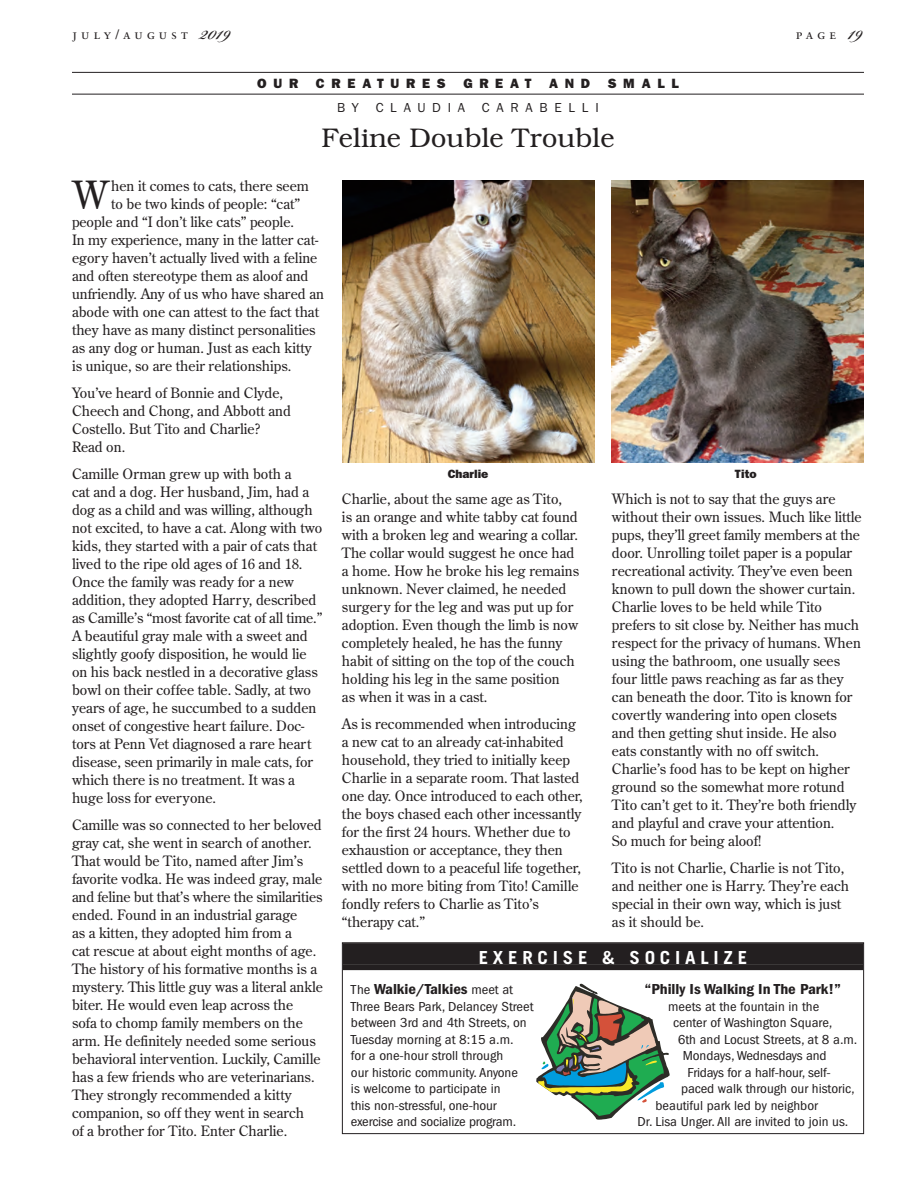
<style>
.page{position:relative;width:918px;height:1188px;background:#fff}
.page>*{position:absolute;margin:0;border:0;box-sizing:border-box;transform-origin:0 0}
.t1{font:38.85px "Century Old Style";color:#231f20}
.t2{font:31.5px "Bickham Script Pro";color:#231f20}
.t3{font:300 27px "Bookman";color:#231f20}
.t4{font:700 18px "Trade Gothic";letter-spacing:.25em;color:#fff;scale:1.05 1}
.t5{font:600 condensed 15px "Franklin Gothic";color:#231f20;scale:1.1 1}
.t6{font:14.25px/18px "Century Old Style";color:#231f20}
.t7{font:condensed 13.5px/16.5px "Franklin Gothic";color:#231f20;scale:1.1 1}
.t8{font:800 13.5px "Franklin Gothic";letter-spacing:.5em;color:#231f20}
.t9{font:13.5px "Franklin Gothic";letter-spacing:.5em;color:#231f20}
.t10{font:13.5px "Sabon Roman SC";letter-spacing:.3em;color:#231f20}
.t11{font:800 12px "Franklin Gothic";color:#231f20}
.s1{font-weight:400;font-size:13.5px}
</style>
<div class="page">
<hr style="left:72px;top:72px;width:792px;height:1px;background:#231f20">
<hr style="left:72px;top:94px;width:792px;height:1px;background:#231f20">
<img style="left:611px;top:180px;width:252px;height:283px">
<img style="left:342px;top:180px;width:252px;height:283px">
<div style="left:342px;top:942px;width:522px;height:192px;border:1px solid #231f20"></div>
<div style="left:343px;top:943px;width:520px;height:21px;background:#231f20"></div>
<div style="left:343px;top:964px;width:520px;height:6px;background:#231f20"></div>
<svg style="left:536px;top:984px;width:134px;height:136px"></svg>
<p class="t10" style="left:72px;top:29px;width:118px">july/august</p>
<h2 class="t2" style="left:200px;top:10px;width:32px">2019</h2>
<p class="t10" style="left:796px;top:29px;width:42px">page</p>
<h2 class="t2" style="left:848px;top:10px;width:16px">19</h2>
<p class="t8" style="left:257px;top:75px;width:43px">OUR</p>
<p class="t8" style="left:316px;top:75px;width:131px">CREATURES</p>
<p class="t8" style="left:463px;top:75px;width:70px">GREAT</p>
<p class="t8" style="left:549px;top:75px;width:43px">AND</p>
<p class="t8" style="left:608px;top:75px;width:73px">SMALL</p>
<p class="t9" style="left:337px;top:99px;width:129px">BY CLAUDIA</p>
<p class="t9" style="left:482px;top:99px;width:118px">CARABELLI</p>
<h3 class="t3" style="left:322px;top:122px;width:294px">Feline Double Trouble</h3>
<h1 class="t1" style="left:73px;top:173px;width:38px">W</h1>
<p class="t6" style="left:111px;top:177px;width:199px">hen it comes to cats, there seem</p>
<p class="t6" style="left:111px;top:195px;width:190px">to be two kinds of people: “cat”</p>
<p class="t6" style="left:72px;top:213px;width:224px">people and “I don’t like cats” people.</p>
<p class="t6" style="left:72px;top:231px;width:248px">In my experience, many in the latter cat-</p>
<p class="t6" style="left:72px;top:249px;width:247px">egory haven’t actually lived with a feline</p>
<p class="t6" style="left:72px;top:267px;width:238px">and often stereotype them as aloof and</p>
<p class="t6" style="left:72px;top:285px;width:253px">unfriendly. Any of us who have shared an</p>
<p class="t6" style="left:72px;top:303px;width:249px">abode with one can attest to the fact that</p>
<p class="t6" style="left:72px;top:321px;width:245px">they have as many distinct personalities</p>
<p class="t6" style="left:72px;top:339px;width:242px">as any dog or human. Just as each kitty</p>
<p class="t6" style="left:72px;top:357px;width:221px">is unique, so are their relationships.</p>
<p class="t6" style="left:72px;top:384px;width:220px">You’ve heard of Bonnie and Clyde,<br>Cheech and Chong, and Abbott and<br>Costello. But Tito and Charlie?<br>Read on.</p>
<p class="t6" style="left:72px;top:465px;width:252px">Camille Orman grew up with both a<br>cat and a dog. Her husband, Jim, had a dog as a child and was willing, although not excited, to have a cat. Along with two kids, they started w ith a pair of cats that lived to the ripe old ages of 16 and 18.<br>Once the family was ready for a new addition, they adopted Harry, described as Camille’s “most favorite cat of all time.” A beautiful gray male with a sweet and slightly goofy disposition, he would lie on his back nestled in a decorative glass bowl on their coffee table. Sadly, at two years of age, he succumbed to a sudden onset of congestive heart failure. Doc&shy;tors at Penn Vet diagnosed a rare heart disease, seen primarily in male cats, for which there is no treatment. It was a huge loss for everyone.</p>
<p class="t6" style="left:72px;top:816px;width:253px">Camille was so connected to her beloved gray cat, she went in search of another.<br>That would be Tito, named after Jim’s favorite vodka. He was indeed gray, male and feline but that’s where the similarities ended. Found in an industrial garage<br>as a kitten, they adopted him from a<br>cat rescue at about eight months of age.<br>The history of his formative months is a mystery. This little guy was a literal ankle biter. He would even leap across the<br>sofa to chomp family members on the arm. He definitely needed some serious behavioral intervention. Luckily, Camille has a few friends who are veterinarians.<br>They strongly recommended a kitty companion, so off they went in search<br>of a brother for Tito. Enter Charlie.</p>
<p class="t11" style="left:448px;top:467px;width:42px">Charlie</p>
<p class="t11" style="left:735px;top:467px;width:23px">Tito</p>
<p class="t6" style="left:612px;top:490px;width:251px">Which is not to say that the guys are without their own issues. Much like little pups, they’ll greet family members at the door. Unrolling toilet paper is a popular recreational activity. They’ve even been known to pull down the shower curtain.<br>Charlie loves to be held while Tito prefers to sit close by. Neither has much respect for the privacy of humans. When using the bathroom, one usually sees four little paws reaching as far as they can beneath the door. Tito is known for covertly wandering into open closets and then getting shut inside. He also eats constantly with no off switch.<br>Charlie’s food has to be kept on higher ground so the somewhat more rotund Tito can’t get to it. They’re both friendly and playful and crave your attention.<br>So much for being aloof!</p>
<p class="t6" style="left:612px;top:859px;width:239px">Tito is not Charlie, Charlie is not Tito, and neither one is Harry. They’re each special in their own way, which is just as it should be.</p>
<p class="t6" style="left:342px;top:490px;width:239px">Charlie, about the same age as Tito,<br>is an orange and white tabby cat found with a broken leg and wearing a collar.<br>The collar would suggest he once had a home. How he broke his leg remains unknown. Never claimed, he needed surgery for the leg and was put up for adoption. Even though the limb is now completely healed, he has the funny habit of sitting on the top of the couch holding his leg in the same position<br>as when it was in a cast.</p>
<p class="t6" style="left:342px;top:715px;width:242px">As is recommended when introducing a new cat to an already cat-inhabited household, they tried to initially keep Charlie in a separate room. That lasted one day. Once introduced to each other, the boys chased each other incessantly for the first 24 hours. Whether due to exhaustion or acceptance, they then settled down to a peaceful life together, with no more biting from Tito! Camille fondly refers to Charlie as Tito’s “therapy cat.”</p>
<p class="t4" style="left:479px;top:951px;width:257px">EXERCISE &amp; SOCIALIZE</p>
<p class="t5" style="left:351px;top:984px;width:149px"><span class="s1">The</span> Walkie/Talkies <span class="s1">meet at</span></p>
<p class="t7" style="left:351px;top:999px;width:167px">Three Bears Park, Delancey Street between 3rd and 4th Streets, on<br>Tuesday morning at 8:15 a.m.<br>for a one-hour stroll through<br>our historic community. Anyone<br>is welcome to participate in<br>this non-stressful, one-hour exercise and socialize program.</p>
<p class="t5" style="left:644px;top:984px;width:180px">“Philly Is Walking In The Park!”</p>
<p class="t7" style="left:668px;top:999px;width:139px">meets at the fountain in the</p>
<p class="t7" style="left:673px;top:1015px;width:146px">center of Washington Square,</p>
<p class="t7" style="left:678px;top:1032px;width:165px">6th and Locust Streets, at 8 a.m.</p>
<p class="t7" style="left:683px;top:1048px;width:132px">Mondays, Wednesdays and</p>
<p class="t7" style="left:687px;top:1065px;width:132px">Fridays for a half-hour, self-</p>
<p class="t7" style="left:681px;top:1081px;width:159px">paced walk through our historic,</p>
<p class="t7" style="left:656px;top:1098px;width:149px">beautiful park led by neighbor</p>
<p class="t7" style="left:638px;top:1114px;width:193px">Dr. Lisa Unger. All are invited to join us.</p>
</div>
